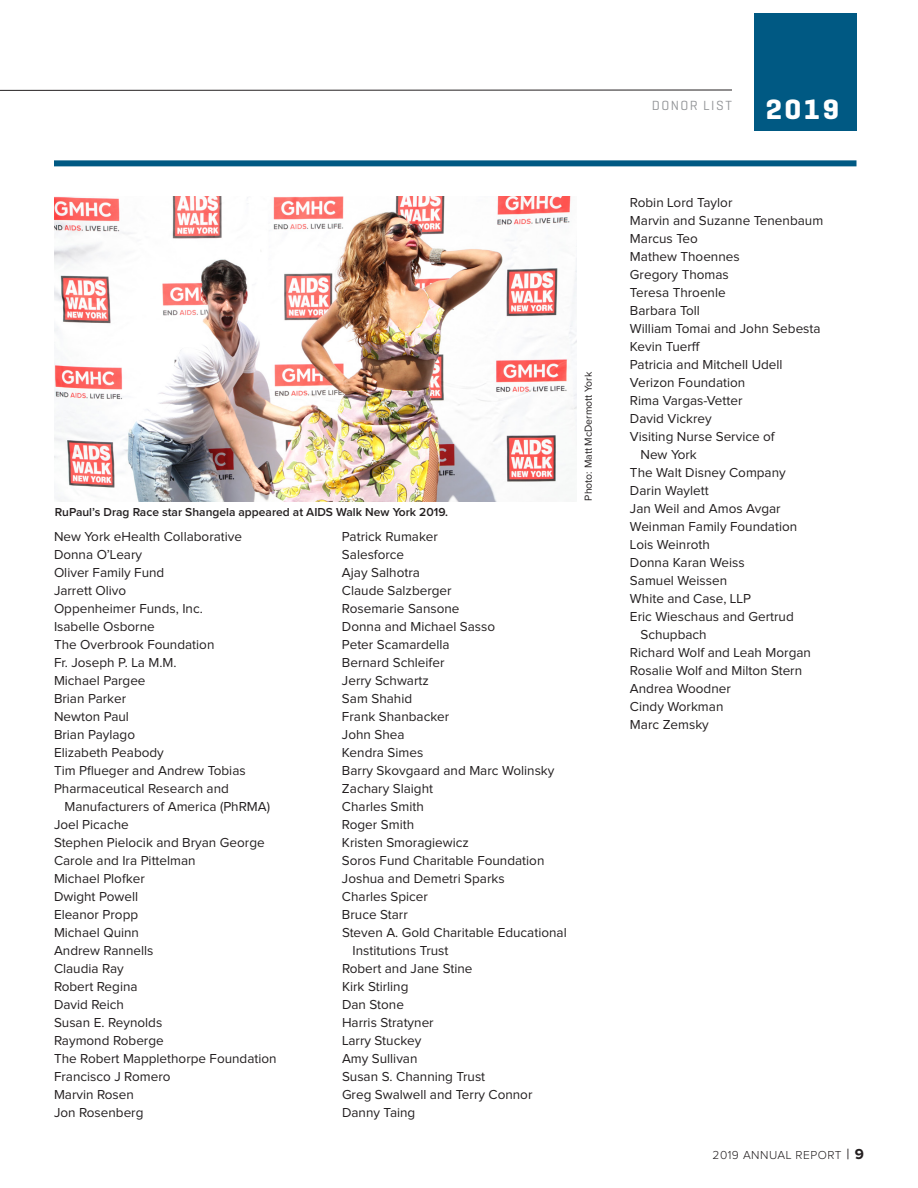
<style>
.page{position:relative;width:918px;height:1188px;background:#fff}
.page>*{position:absolute;margin:0;border:0;box-sizing:border-box;transform-origin:0 0}
.section_head_GeoMed{font:700 28.5px "Geogrotesque";color:#fff}
.IMO-10pt{font:13.5px/18px "Proxima Nova";color:#231f20}
.section_head_GeoMed-2{font:13.5px "Geogrotesque";letter-spacing:.1em;color:#939598}
.IMO-10pt-2{font:600 12px "Proxima Nova";color:#231f20}
.t1{font:300 12px "Proxima Nova";letter-spacing:.04em;color:#231f20}
.IMO-10pt-3{font:10.5px "Proxima Nova";color:#231f20}
.s1{font-weight:400;font-size:15px}
.s2{font-weight:700;font-size:15px}
</style>
<div class="page">
<img style="left:55px;top:196px;width:521px;height:306px">
<svg style="left:0;top:90px;width:732px;height:1px"></svg>
<div style="left:754px;top:13px;width:102px;height:118px;background:#005983"></div>
<div style="left:54px;top:160px;width:802px;height:6px;background:#005983"></div>
<p class="IMO-10pt-2" style="left:55px;top:503px;width:395px">RuPaul’s Drag Race star Shangela appeared at AIDS Walk New York 2019.</p>
<p class="IMO-10pt" style="left:54px;top:528px;width:190px">New York eHealth Collaborative</p>
<p class="IMO-10pt" style="left:54px;top:546px;width:90px">Donna O’Leary</p>
<p class="IMO-10pt" style="left:54px;top:564px;width:112px">Oliver Family Fund</p>
<p class="IMO-10pt" style="left:54px;top:582px;width:74px">Jarrett Olivo</p>
<p class="IMO-10pt" style="left:54px;top:600px;width:150px">Oppenheimer Funds, Inc.</p>
<p class="IMO-10pt" style="left:54px;top:618px;width:102px">Isabelle Osborne</p>
<p class="IMO-10pt" style="left:54px;top:636px;width:162px">The Overbrook Foundation</p>
<p class="IMO-10pt" style="left:54px;top:654px;width:124px">Fr. Joseph P. La M.M.</p>
<p class="IMO-10pt" style="left:54px;top:672px;width:93px">Michael Pargee</p>
<p class="IMO-10pt" style="left:54px;top:690px;width:74px">Brian Parker</p>
<p class="IMO-10pt" style="left:54px;top:708px;width:76px">Newton Paul</p>
<p class="IMO-10pt" style="left:54px;top:726px;width:83px">Brian Paylago</p>
<p class="IMO-10pt" style="left:54px;top:744px;width:111px">Elizabeth Peabody</p>
<p class="IMO-10pt" style="left:54px;top:762px;width:193px">Tim Pflueger and Andrew Tobias</p>
<p class="IMO-10pt" style="left:64px;top:780px;width:207px;text-indent:-10px">Pharmaceutical Research and<br>Manufacturers of America (PhRMA)</p>
<p class="IMO-10pt" style="left:54px;top:816px;width:76px">Joel Picache</p>
<p class="IMO-10pt" style="left:54px;top:834px;width:212px">Stephen Pielocik and Bryan George</p>
<p class="IMO-10pt" style="left:54px;top:852px;width:143px">Carole and Ira Pittelman</p>
<p class="IMO-10pt" style="left:54px;top:870px;width:92px">Michael Plofker</p>
<p class="IMO-10pt" style="left:54px;top:888px;width:86px">Dwight Powell</p>
<p class="IMO-10pt" style="left:54px;top:906px;width:86px">Eleanor Propp</p>
<p class="IMO-10pt" style="left:54px;top:924px;width:87px">Michael Quinn</p>
<p class="IMO-10pt" style="left:54px;top:942px;width:101px">Andrew Rannells</p>
<p class="IMO-10pt" style="left:54px;top:960px;width:71px">Claudia Ray</p>
<p class="IMO-10pt" style="left:54px;top:978px;width:85px">Robert Regina</p>
<p class="IMO-10pt" style="left:54px;top:996px;width:72px">David Reich</p>
<p class="IMO-10pt" style="left:54px;top:1014px;width:110px">Susan E. Reynolds</p>
<p class="IMO-10pt" style="left:54px;top:1032px;width:111px">Raymond Roberge</p>
<p class="IMO-10pt" style="left:54px;top:1050px;width:224px">The Robert Mapplethorpe Foundation</p>
<p class="IMO-10pt" style="left:54px;top:1068px;width:118px">Francisco J Romero</p>
<p class="IMO-10pt" style="left:54px;top:1086px;width:81px">Marvin Rosen</p>
<p class="IMO-10pt" style="left:54px;top:1104px;width:91px">Jon Rosenberg</p>
<p class="IMO-10pt" style="left:342px;top:528px;width:98px">Patrick Rumaker</p>
<p class="IMO-10pt" style="left:342px;top:546px;width:64px">Salesforce</p>
<p class="IMO-10pt" style="left:342px;top:564px;width:79px">Ajay Salhotra</p>
<p class="IMO-10pt" style="left:342px;top:582px;width:111px">Claude Salzberger</p>
<p class="IMO-10pt" style="left:342px;top:600px;width:119px">Rosemarie Sansone</p>
<p class="IMO-10pt" style="left:342px;top:618px;width:155px">Donna and Michael Sasso</p>
<p class="IMO-10pt" style="left:342px;top:636px;width:109px">Peter Scamardella</p>
<p class="IMO-10pt" style="left:342px;top:654px;width:104px">Bernard Schleifer</p>
<p class="IMO-10pt" style="left:342px;top:672px;width:88px">Jerry Schwartz</p>
<p class="IMO-10pt" style="left:342px;top:690px;width:72px">Sam Shahid</p>
<p class="IMO-10pt" style="left:342px;top:708px;width:109px">Frank Shanbacker</p>
<p class="IMO-10pt" style="left:342px;top:726px;width:64px">John Shea</p>
<p class="IMO-10pt" style="left:342px;top:744px;width:83px">Kendra Simes</p>
<p class="IMO-10pt" style="left:342px;top:762px;width:214px">Barry Skovgaard and Marc Wolinsky</p>
<p class="IMO-10pt" style="left:342px;top:780px;width:93px">Zachary Slaight</p>
<p class="IMO-10pt" style="left:342px;top:798px;width:83px">Charles Smith</p>
<p class="IMO-10pt" style="left:342px;top:816px;width:74px">Roger Smith</p>
<p class="IMO-10pt" style="left:342px;top:834px;width:128px">Kristen Smoragiewicz</p>
<p class="IMO-10pt" style="left:342px;top:852px;width:204px">Soros Fund Charitable Foundation</p>
<p class="IMO-10pt" style="left:342px;top:870px;width:164px">Joshua and Demetri Sparks</p>
<p class="IMO-10pt" style="left:342px;top:888px;width:87px">Charles Spicer</p>
<p class="IMO-10pt" style="left:342px;top:906px;width:67px">Bruce Starr</p>
<p class="IMO-10pt" style="left:352px;top:924px;width:216px;text-indent:-10px">Steven A. Gold Charitable Educational<br>Institutions Trust</p>
<p class="IMO-10pt" style="left:342px;top:960px;width:132px">Robert and Jane Stine</p>
<p class="IMO-10pt" style="left:342px;top:978px;width:68px">Kirk Stirling</p>
<p class="IMO-10pt" style="left:342px;top:996px;width:63px">Dan Stone</p>
<p class="IMO-10pt" style="left:342px;top:1014px;width:93px">Harris Stratyner</p>
<p class="IMO-10pt" style="left:342px;top:1032px;width:81px">Larry Stuckey</p>
<p class="IMO-10pt" style="left:342px;top:1050px;width:77px">Amy Sullivan</p>
<p class="IMO-10pt" style="left:342px;top:1068px;width:145px">Susan S. Channing Trust</p>
<p class="IMO-10pt" style="left:342px;top:1086px;width:192px">Greg Swalwell and Terry Connor</p>
<p class="IMO-10pt" style="left:342px;top:1104px;width:75px">Danny Taing</p>
<p class="IMO-10pt-3" style="left:582px;top:501px;width:130px;rotate:-90deg">Photo: Matt McDermott York</p>
<p class="section_head_GeoMed-2" style="left:652px;top:97px;width:82px">DONOR LIST</p>
<p class="section_head_GeoMed" style="left:766px;top:91px;width:75px">2019</p>
<p class="IMO-10pt" style="left:630px;top:194px;width:104px">Robin Lord Taylor</p>
<p class="IMO-10pt" style="left:630px;top:212px;width:195px">Marvin and Suzanne Tenenbaum</p>
<p class="IMO-10pt" style="left:630px;top:230px;width:69px">Marcus Teo</p>
<p class="IMO-10pt" style="left:630px;top:248px;width:111px">Mathew Thoennes</p>
<p class="IMO-10pt" style="left:630px;top:266px;width:100px">Gregory Thomas</p>
<p class="IMO-10pt" style="left:630px;top:284px;width:97px">Teresa Throenle</p>
<p class="IMO-10pt" style="left:630px;top:302px;width:71px">Barbara Toll</p>
<p class="IMO-10pt" style="left:630px;top:320px;width:192px">William Tomai and John Sebesta</p>
<p class="IMO-10pt" style="left:630px;top:338px;width:72px">Kevin Tuerff</p>
<p class="IMO-10pt" style="left:630px;top:356px;width:154px">Patricia and Mitchell Udell</p>
<p class="IMO-10pt" style="left:630px;top:374px;width:117px">Verizon Foundation</p>
<p class="IMO-10pt" style="left:630px;top:392px;width:114px">Rima Vargas-Vetter</p>
<p class="IMO-10pt" style="left:630px;top:410px;width:83px">David Vickrey</p>
<p class="IMO-10pt" style="left:630px;top:428px;width:146px">Visiting Nurse Service of</p>
<p class="IMO-10pt" style="left:640px;top:446px;width:58px">New York</p>
<p class="IMO-10pt" style="left:630px;top:464px;width:157px">The Walt Disney Company</p>
<p class="IMO-10pt" style="left:630px;top:482px;width:80px">Darin Waylett</p>
<p class="IMO-10pt" style="left:630px;top:500px;width:152px">Jan Weil and Amos Avgar</p>
<p class="IMO-10pt" style="left:630px;top:518px;width:169px">Weinman Family Foundation</p>
<p class="IMO-10pt" style="left:630px;top:536px;width:81px">Lois Weinroth</p>
<p class="IMO-10pt" style="left:630px;top:554px;width:116px">Donna Karan Weiss</p>
<p class="IMO-10pt" style="left:630px;top:572px;width:99px">Samuel Weissen</p>
<p class="IMO-10pt" style="left:630px;top:590px;width:123px">White and Case, LLP</p>
<p class="IMO-10pt" style="left:630px;top:608px;width:165px">Eric Wieschaus and Gertrud</p>
<p class="IMO-10pt" style="left:640px;top:626px;width:68px">Schupbach</p>
<p class="IMO-10pt" style="left:630px;top:644px;width:183px">Richard Wolf and Leah Morgan</p>
<p class="IMO-10pt" style="left:630px;top:662px;width:174px">Rosalie Wolf and Milton Stern</p>
<p class="IMO-10pt" style="left:630px;top:680px;width:102px">Andrea Woodner</p>
<p class="IMO-10pt" style="left:630px;top:698px;width:95px">Cindy Workman</p>
<p class="IMO-10pt" style="left:630px;top:716px;width:80px">Marc Zemsky</p>
<p class="t1" style="left:713px;top:1149px;width:153px">2019 ANNUAL REPORT <span class="s1">|</span> <span class="s2">9</span></p>
</div>
